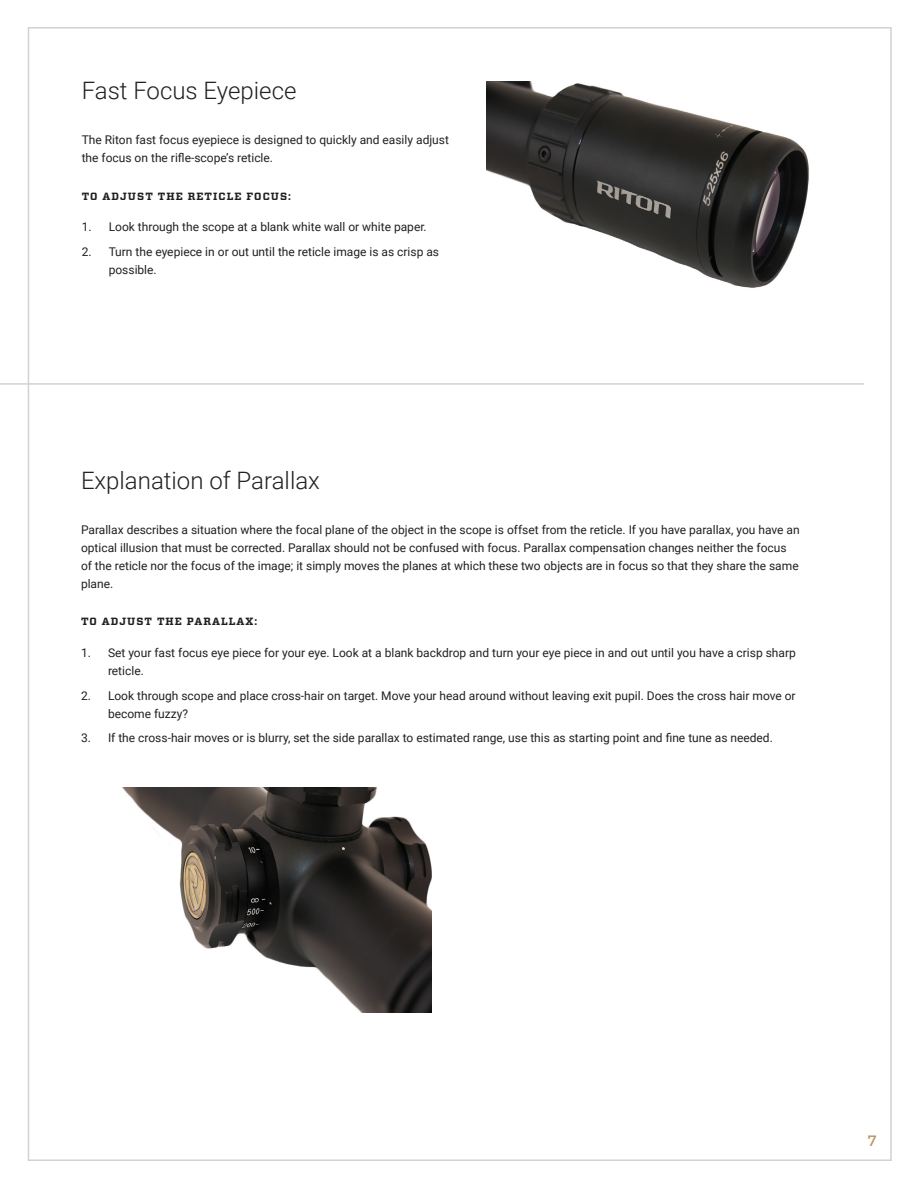
<style>
.page{position:relative;width:918px;height:1188px;background:#fff}
.page>*{position:absolute;margin:0;border:0;box-sizing:border-box;transform-origin:0 0}
._25{font:300 24px "Roboto";color:#231f20}
.t1{font:500 15px "Vitesse";color:#b6925f}
._125{font:12px/18px "Roboto";color:#231f20}
._125-2{font:700 10.5px "Vitesse";letter-spacing:.1em;color:#231f20}
</style>
<div class="page">
<img style="left:122px;top:788px;width:310px;height:224px">
<img style="left:486px;top:81px;width:323px;height:207px">
<hr style="left:0;top:383px;width:864px;height:2px;background:#d1d2d4">
<p class="_25" style="left:82px;top:74px;width:216px">Fast Focus Eyepiece</p>
<p class="_125" style="left:82px;top:130px;width:369px">The Riton fast focus eyepiece is designed to quickly and easily adjust the focus on the rifle-scope’s reticle.</p>
<p class="_125-2" style="left:82px;top:189px;width:211px">TO ADJUST THE RETICLE FOCUS:</p>
<p class="_125" style="left:82px;top:217px;width:347px">1. Look through the scope at a blank white wall or white paper.</p>
<p class="_125" style="left:109px;top:242px;width:332px;text-indent:-27px">2. Turn the eyepiece in or out until the reticle image is as crisp as possible.</p>
<p class="_25" style="left:81px;top:464px;width:240px">Explanation of Parallax</p>
<p class="_125" style="left:81px;top:520px;width:720px">Parallax describes a situation where the focal plane of the object in the scope is offset from the reticle. If you have parallax, you have an optical illusion that must be corrected. Parallax should not be confused with focus. Parallax compensation changes neither the focus of the reticle nor the focus of the image; it simply moves the planes at which these two objects are in focus so that they share the same plane.</p>
<p class="_125-2" style="left:81px;top:615px;width:178px">TO ADJUST THE PARALLAX:</p>
<p class="_125" style="left:108px;top:643px;width:689px;text-indent:-27px">1. Set your fast focus eye piece for your eye. Look at a blank backdrop and turn your eye piece in and out until you have a crisp sharp reticle.</p>
<p class="_125" style="left:108px;top:686px;width:689px;text-indent:-27px">2. Look through scope and place cross-hair on target. Move your head around without leaving exit pupil. Does the cross hair move or become fuzzy?</p>
<p class="_125" style="left:81px;top:729px;width:693px">3. If the cross-hair moves or is blurry, set the side parallax to estimated range, use this as starting point and fine tune as needed.</p>
<p class="t1" style="left:867px;top:1131px;width:11px">7</p>
</div>
